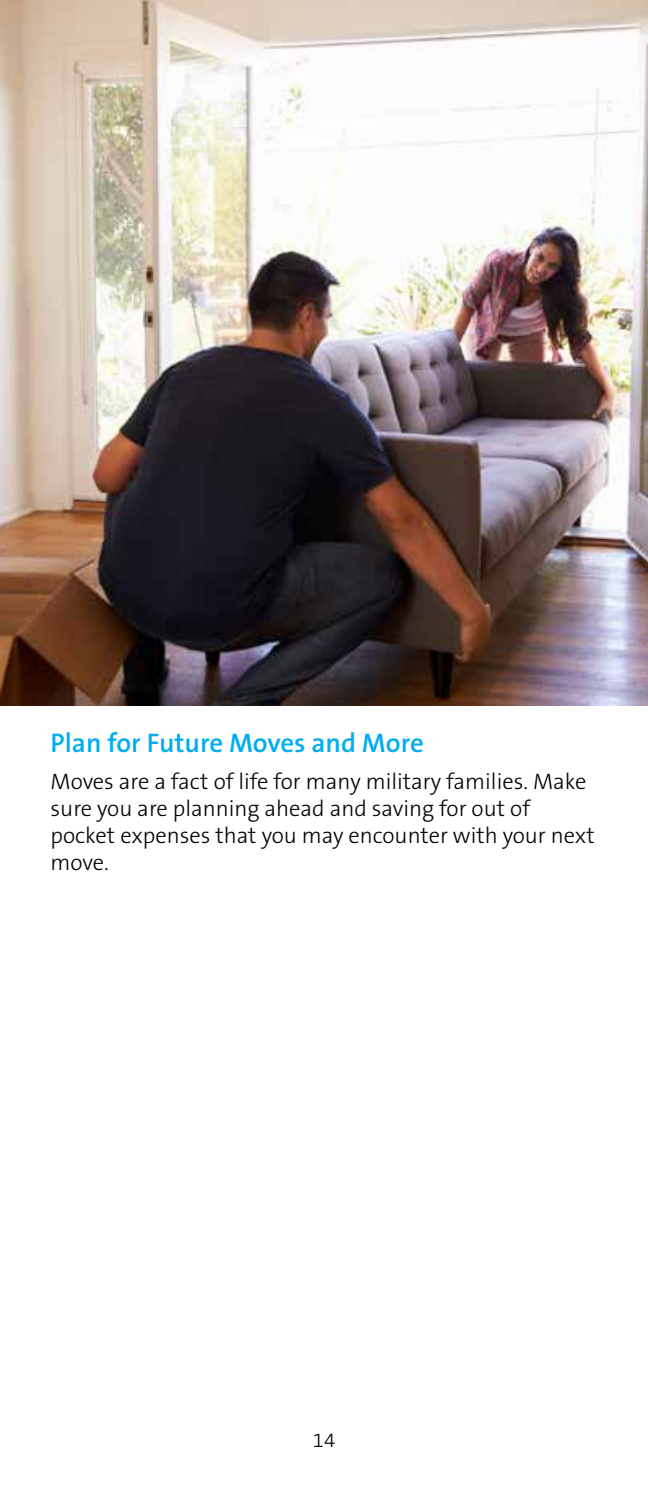
<style>
.page{position:relative;width:648px;height:1499px;background:#fff}
.page>*{position:absolute;margin:0;border:0;box-sizing:border-box;transform-origin:0 0}
.t1{font:600 27px "The Sans B6";color:#00aeef}
.t2{font:300 22.5px/27px "The Sans B3";color:#000}
.t3{font:300 20.25px "The Sans B3";color:#000}
</style>
<div class="page">
<img style="left:0;top:0;width:648px;height:706px">
<p class="t1" style="left:51px;top:728px;width:375px">Plan for Future Moves and More</p>
<p class="t2" style="left:51px;top:768px;width:546px">Moves are a fact of life for many military families. Make sure you are planning ahead and saving for out of pocket expenses that you may encounter with your next move.</p>
<p class="t3" style="left:313px;top:1429px;width:24px">14</p>
</div>
